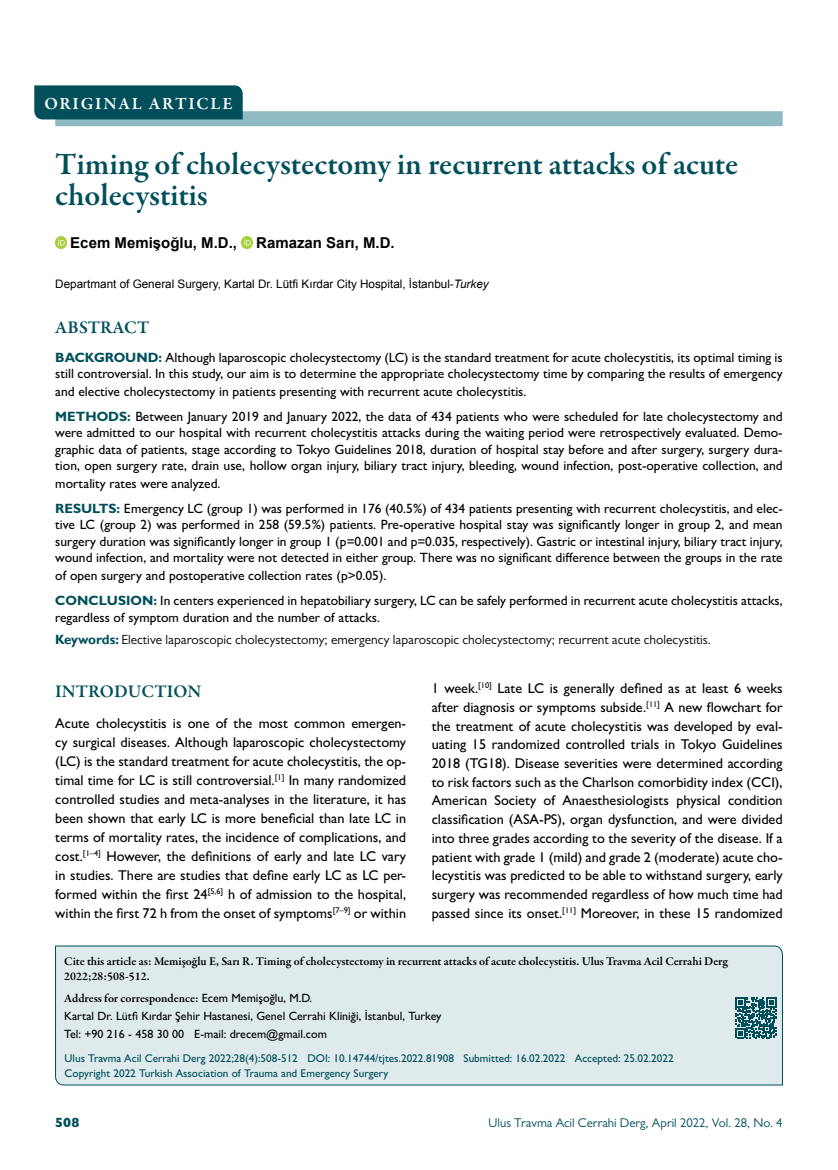
<style>
.page{position:relative;width:838px;height:1170px;background:#fff}
.page>*{position:absolute;margin:0;border:0;box-sizing:border-box;transform-origin:0 0}
.t1{font:600 31.5px/31.5px "Garamond Premr Pro";letter-spacing:-.005em;color:#004f5a}
.t2{font:600 18px "Garamond Premr Pro";letter-spacing:.005em;color:#004f5a}
.t3{font:600 17.25px "Garamond Premr Pro";letter-spacing:.1em;color:#fff}
.t4{font:700 15px "Arial";color:#000}
.t5{font:500 14.25px/18.8px "Gill Sans MT Pro";color:#000;text-align:justify}
.t6{font:500 13.5px/16.5px "Gill Sans MT Pro";color:#000}
.t7{font:800 13.5px "Gill Sans MT Pro";color:#004f5a}
.t8{font:13.35px "Gill Sans MT Pro";color:#000}
.t9{font:12.75px "Gill Sans MT Pro";color:#004f5a}
.t10{font:600 12px/15px "Garamond Premr Pro";letter-spacing:-.005em;color:#000}
.t11{font:500 12px/18px "Gill Sans MT Pro";color:#000}
.t12{font:11.7px "Arial";color:#000}
.t13{font:500 11.25px/15px "Gill Sans MT Pro";color:#004f5a}
.s1{font-style:italic}
.s2{font-weight:700;color:#004f5a}
.s3{font-family:"Gill Sans";font-weight:700;color:#004f5a}
.s4{font-family:"Gill Sans MT Pro";font-weight:500}
</style>
<div class="page">
<div style="left:55px;top:111px;width:727px;height:15px;background:#90bac2"></div>
<svg style="left:55px;top:237px;width:11px;height:11px"></svg>
<svg style="left:241px;top:237px;width:11px;height:11px"></svg>
<div style="left:34px;top:85px;width:209px;height:34px;background:#004f5a"></div>
<div style="left:55px;top:945px;width:728px;height:140px;background:#deeaec"></div>
<svg style="left:735px;top:997px;width:41px;height:41px;background:#447e86"></svg>
<p class="t3" style="left:44px;top:93px;width:190px">ORIGINAL ARTICLE</p>
<h1 class="t1" style="left:55px;top:149px;width:684px">Timing of cholecystectomy in recurrent attacks of acute cholecystitis</h1>
<p class="t4" style="left:70px;top:233px;width:168px">Ecem Memişoğlu, M.D.,</p>
<p class="t4" style="left:256px;top:233px;width:140px">Ramazan Sarı, M.D.</p>
<p class="t12" style="left:55px;top:276px;width:435px">Departmant of General Surgery, Kartal Dr. Lütfi Kırdar City Hospital, İstanbul-<span class="s1">Turkey</span></p>
<h2 class="t2" style="left:55px;top:316px;width:95px">ABSTRACT</h2>
<p class="t6" style="left:55px;top:349px;width:729px"><span class="s2">BACKGROUND:</span> Although laparoscopic cholecystectomy (LC) is the standard treatment for acute cholecystitis, its optimal timing is still controversial. In this study, our aim is to determine the appropriate cholecystectomy time by comparing the results of emergency</p>
<p class="t6" style="left:55px;top:379px;width:729px;line-height:24.5px">and elective cholecystectomy in patients presenting with recurrent acute cholecystitis.<br><span class="s2">METHODS:</span> Between January 2019 and January 2022, the data of 434 patients who were scheduled for late cholecystectomy and</p>
<p class="t6" style="left:55px;top:424px;width:729px;text-align:justify">were admitted to our hospital with recurrent cholecystitis attacks during the waiting period were retrospectively evaluated. Demo&shy;graphic data of patients, stage according to Tokyo Guidelines 2018, duration of hospital stay before and after surgery, surgery dura&shy;tion, open surgery rate, drain use, hollow organ injury, biliary tract injury, bleeding, wound infection, post-operative collection, and</p>
<p class="t6" style="left:55px;top:471px;width:729px;line-height:24.5px">mortality rates were analyzed.<br><span class="s2">RESULTS:</span> Emergency LC (group 1) was performed in 176 (40.5%) of 434 patients presenting with recurrent cholecystitis, and elec-</p>
<p class="t6" style="left:55px;top:516px;width:729px;text-align:justify">tive LC (group 2) was performed in 258 (59.5%) patients. Pre-operative hospital stay was significantly longer in group 2, and mean surgery duration was significantly longer in group 1 (p=0.001 and p=0.035, respectively). Gastric or intestinal injury, biliary tract injury, wound infection, and mortality were not detected in either group. There was no significant difference between the groups in the rate</p>
<p class="t6" style="left:55px;top:563px;width:729px;line-height:24.5px">of open surgery and postoperative collection rates (p&gt;0.05).<br><span class="s2">CONCLUSION:</span> In centers experienced in hepatobiliary surgery, LC can be safely performed in recurrent acute cholecystitis attacks,</p>
<p class="t6" style="left:55px;top:609px;width:326px">regardless of symptom duration and the number of attacks.</p>
<p class="t8" style="left:55px;top:631px;width:657px"><span class="s3">Keywords:</span> Elective laparoscopic cholecystectomy; emergency laparoscopic cholecystectomy; recurrent acute cholecystitis.</p>
<p class="t5" style="left:432px;top:679px;width:352px">1 week.<sup>[10]</sup> Late LC is generally defined as at least 6 weeks after diagnosis or symptoms subside.<sup>[11]</sup> A new flowchart for the treatment of acute cholecystitis was developed by eval&shy;uating 15 randomized controlled trials in Tokyo Guidelines 2018 (TG18). Disease severities were determined according to risk factors such as the Charlson comorbidity index (CCI), American Society of Anaesthesiologists physical condition classification (ASA-PS), organ dysfunction, and were divided into three grades according to the severity of the disease. If a patient with grade 1 (mild) and grade 2 (moderate) acute cho&shy;lecystitis was predicted to be able to withstand surgery, early surgery was recommended regardless of how much time had passed since its onset.<sup>[11]</sup> Moreover, in these 15 randomized</p>
<h2 class="t2" style="left:55px;top:680px;width:148px">INTRODUCTION</h2>
<p class="t5" style="left:55px;top:713px;width:352px">Acute cholecystitis is one of the most common emergen&shy;cy surgical diseases. Although laparoscopic cholecystectomy (LC) is the standard treatment for acute cholecystitis, the op&shy;timal time for LC is still controversial.<sup>[1]</sup> In many randomized controlled studies and meta-analyses in the literature, it has been shown that early LC is more beneficial than late LC in terms of mortality rates, the incidence of complications, and cost.<sup>[1–4]</sup> However, the definitions of early and late LC vary in studies. There are studies that define early LC as LC per&shy;formed within the first 24<sup>[5,6]</sup> h of admission to the hospital, within the first 72 h from the onset of symptoms<sup>[7–9]</sup> or within</p>
<p class="t10" style="left:64px;top:953px;width:665px">Cite this article as: Memişoğlu E, Sarı R. Timing of cholecystectomy in recurrent attacks of acute cholecystitis. Ulus Travma Acil Cerrahi Derg<br>2022;28:508-512.</p>
<p class="t10" style="left:64px;top:991px;width:249px">Address for correspondence: <span class="s4">Ecem Memişoğlu, M.D.</span></p>
<p class="t11" style="left:64px;top:1006px;width:379px">Kartal Dr. Lütfi Kırdar Şehir Hastanesi, Genel Cerrahi Kliniği, İstanbul, Turkey<br>Tel: +90 216 - 458 30 00 E-mail: drecem@gmail.com</p>
<p class="t13" style="left:65px;top:1050px;width:610px">Ulus Travma Acil Cerrahi Derg 2022;28(4):508-512 DOI: 10.14744/tjtes.2022.81908 Submitted: 16.02.2022 Accepted: 25.02.2022<br>Copyright 2022 Turkish Association of Trauma and Emergency Surgery</p>
<p class="t7" style="left:55px;top:1114px;width:26px">508</p>
<p class="t9" style="left:488px;top:1115px;width:295px">Ulus Travma Acil Cerrahi Derg, April 2022, Vol. 28, No. 4</p>
</div>
